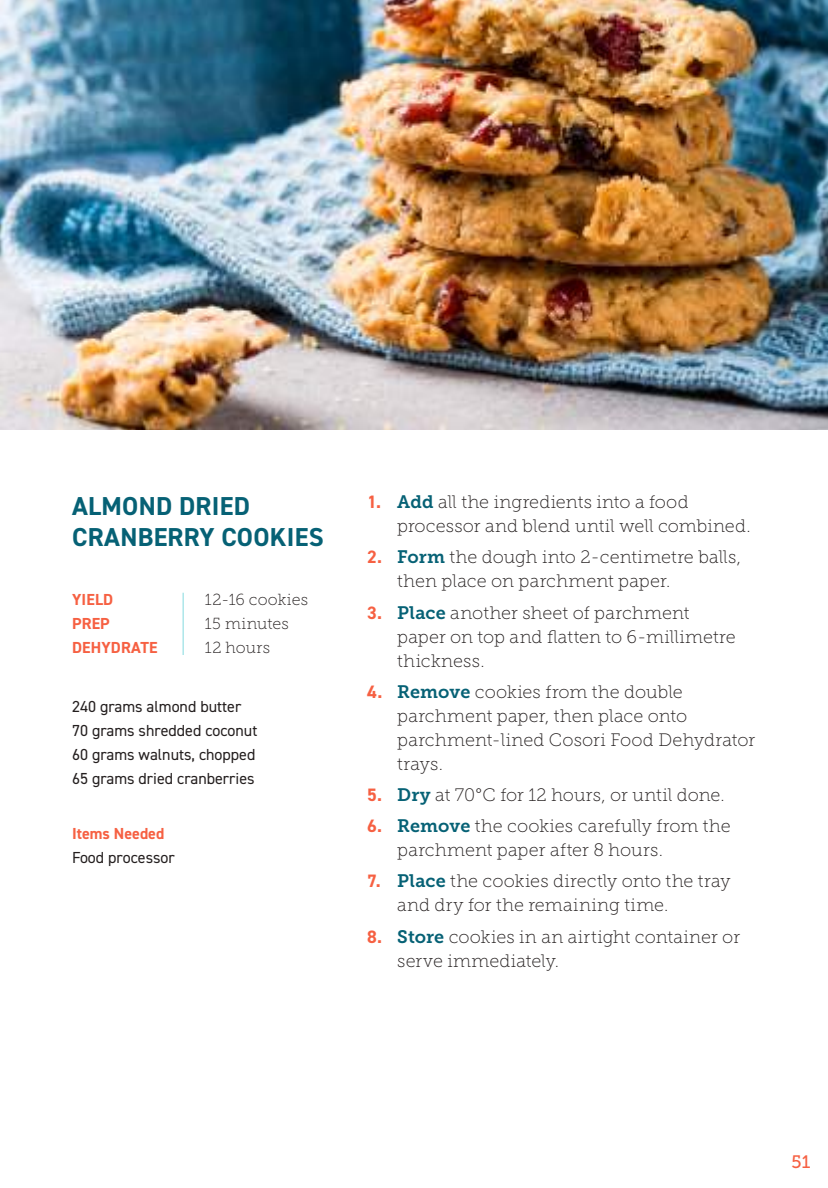
<style>
.page{position:relative;width:828px;height:1188px;background:#fff}
.page>*{position:absolute;margin:0;border:0;box-sizing:border-box;transform-origin:0 0}
.t1{font:700 26px/31.2px "DIN2014";letter-spacing:.01em;color:#066175}
.t2{font:18px/24px "Museo Slab 100";letter-spacing:.005em;color:#241f1f}
.t3{font:18px "Museo Slab 500";color:#f66042}
.t4{font:16px/24px "DIN2014";color:#241f1f}
.t5{font:700 16px/24px "DIN2014";letter-spacing:.01em;color:#f66042}
.t6{font:16px/24px "Museo Slab 100";letter-spacing:.01em;color:#241f1f}
.s1{font-family:"DIN2014";font-weight:700;color:#f66042}
.s2{font-family:"Museo Slab 700";color:#066175}
</style>
<div class="page">
<img style="left:0;top:0;width:828px;height:430px">
<hr style="left:183px;top:593px;width:1px;height:62px;background:#84dadf">
<h1 class="t1" style="left:72px;top:490px;width:253px">ALMOND DRIED<br>CRANBERRY COOKIES</h1>
<p class="t5" style="left:72px;top:587px;width:87px">YIELD<br>PREP<br>DEHYDRATE</p>
<p class="t6" style="left:205px;top:587px;width:105px">12-16 cookies<br>15 minutes<br>12 hours</p>
<p class="t4" style="left:72px;top:694px;width:187px">240 grams almond butter<br>70 grams shredded coconut<br>60 grams walnuts, chopped<br>65 grams dried cranberries</p>
<p class="t5" style="left:72px;top:822px;width:94px">Items Needed</p>
<p class="t4" style="left:72px;top:846px;width:104px">Food processor</p>
<p class="t2" style="left:397px;top:490px;width:355px;text-indent:-30px"><span class="s1">1.</span> <span class="s2">Add</span> all the ingredients into a food processor and blend until well combined.</p>
<p class="t2" style="left:397px;top:545px;width:345px;text-indent:-30px"><span class="s1">2.</span> <span class="s2">Form</span> the dough into 2-centimetre balls, then place on parchment paper.</p>
<p class="t2" style="left:397px;top:601px;width:340px;text-indent:-30px"><span class="s1">3.</span> <span class="s2">Place</span> another sheet of parchment paper on top and flatten to 6-millimetre thickness.</p>
<p class="t2" style="left:397px;top:680px;width:359px;text-indent:-30px"><span class="s1">4.</span> <span class="s2">Remove</span> cookies from the double parchment paper, then place onto parchment-lined Cosori Food Dehydrator trays.</p>
<p class="t2" style="left:367px;top:783px;width:359px"><span class="s1">5.</span> <span class="s2">Dry</span> at 70°C for 12 hours, or until done.</p>
<p class="t2" style="left:397px;top:814px;width:335px;text-indent:-30px"><span class="s1">6.</span> <span class="s2">Remove</span> the cookies carefully from the parchment paper after 8 hours.</p>
<p class="t2" style="left:397px;top:869px;width:335px;text-indent:-30px"><span class="s1">7.</span> <span class="s2">Place</span> the cookies directly onto the tray and dry for the remaining time.</p>
<p class="t2" style="left:397px;top:925px;width:344px;text-indent:-30px"><span class="s1">8.</span> <span class="s2">Store</span> cookies in an airtight container or serve immediately.</p>
<p class="t3" style="left:792px;top:1152px;width:20px">51</p>
</div>
